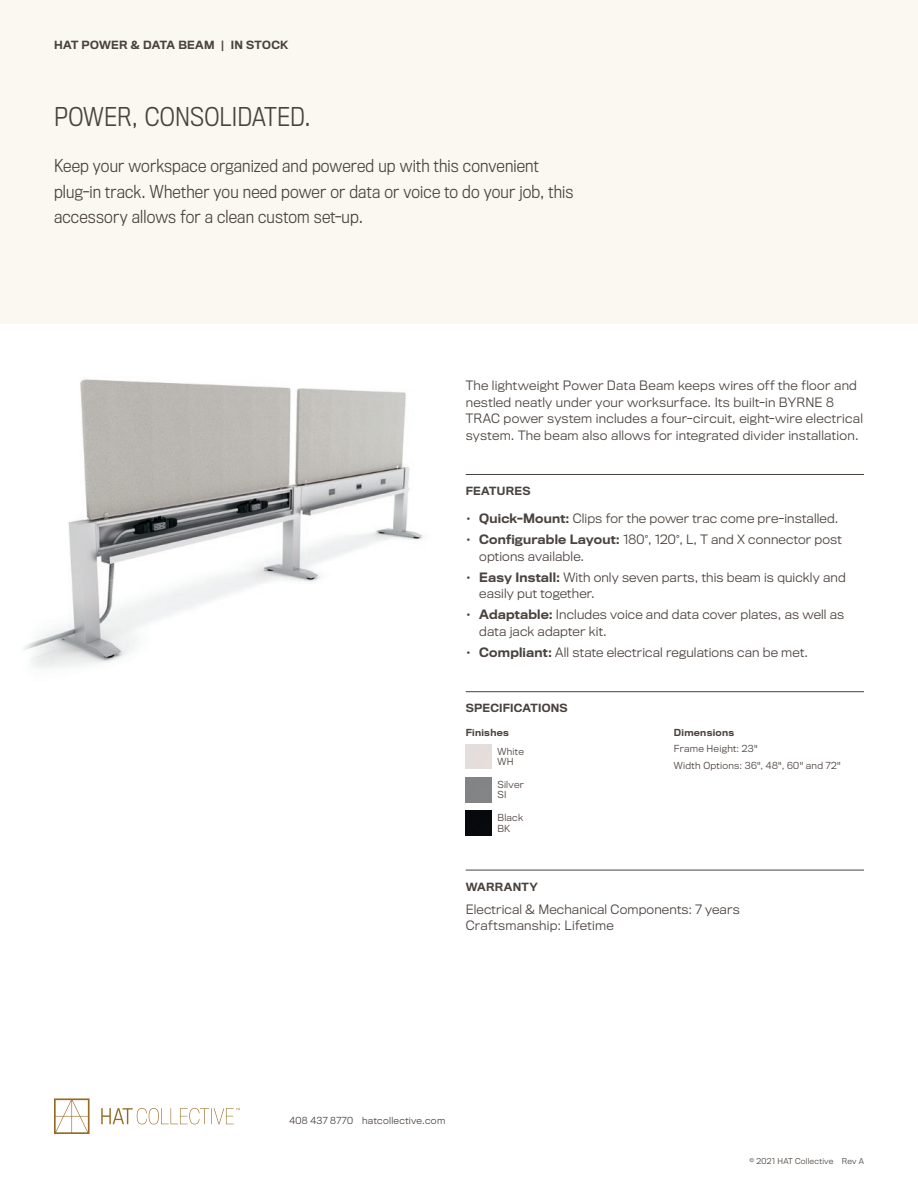
<style>
.page{position:relative;width:918px;height:1188px;background:#fff}
.page>*{position:absolute;margin:0;border:0;box-sizing:border-box;transform-origin:0 0}
.Intro_Header{font:300 24px "Titling Gothic FB Narrow";letter-spacing:.01em;color:#4a423e}
.Description_-_Main{font:300 16.5px/25.5px "Titling Gothic FB Narrow";letter-spacing:.01em;color:#4a423e}
.Body_-_Features{font:300 12px/16.5px "Titling Gothic FB";letter-spacing:.01em;color:#4a423e}
.Description_-_Short{font:300 12px/16.5px "Titling Gothic FB";letter-spacing:.02em;color:#4a423e}
.Body_-_Warranty{font:300 12px/16.5px "Titling Gothic FB";letter-spacing:.015em;color:#4a423e}
.Subhead{font:500 10.5px "Titling Gothic FB";letter-spacing:.02em;color:#4a423e}
.Product_Name_-_Small{font:500 10.5px "Titling Gothic FB";letter-spacing:.02em;color:#4a423e}
.Body_-_Specification{font:300 9px "Titling Gothic FB";letter-spacing:.035em;color:#4a423e}
.Contact_Info{font:300 9px "Titling Gothic FB";letter-spacing:.03em;color:#4a423e}
.Swatches{font:300 9px "Titling Gothic FB";letter-spacing:.03em;color:#4a423e}
.Body_-_Specification-2{font:500 9px "Titling Gothic FB";letter-spacing:.03em;color:#4a423e}
.t1{font:300 7.5px "Titling Gothic FB";letter-spacing:.03em;color:#4a423e}
.s1{font-weight:500}
</style>
<div class="page">
<div style="left:0;top:0;width:918px;height:324px;background:#fbf8f2"></div>
<hr style="left:466px;top:474px;width:398px;height:1px;background:#4a423e">
<hr style="left:466px;top:691px;width:398px;height:1px;background:#4a423e">
<img style="left:466px;top:810px;width:25px;height:25px">
<hr style="left:466px;top:870px;width:398px;height:1px;background:#4a423e">
<svg style="left:54px;top:1098px;width:36px;height:36px"></svg>
<svg style="left:101px;top:1108px;width:139px;height:16px"></svg>
<img style="left:24px;top:379px;width:400px;height:289px">
<p class="Product_Name_-_Small" style="left:54px;top:38px;width:236px">HAT POWER &amp; DATA BEAM | IN STOCK</p>
<p class="Intro_Header" style="left:54px;top:103px;width:258px">POWER, CONSOLIDATED.</p>
<p class="Description_-_Main" style="left:54px;top:153px;width:486px">Keep your workspace organized and powered up with this convenient</p>
<p class="Description_-_Main" style="left:54px;top:179px;width:521px">plug-in track. Whether you need power or data or voice to do your job, this accessory allows for a clean custom set-up.</p>
<p class="Description_-_Short" style="left:466px;top:377px;width:393px">The lightweight Power Data Beam keeps wires off the floor and</p>
<p class="Description_-_Short" style="left:466px;top:394px;width:399px">nestled neatly under your worksurface. Its built-in BYRNE 8<br>TRAC power system includes a four-circuit, eight-wire electrical</p>
<p class="Description_-_Short" style="left:466px;top:427px;width:394px">system. The beam also allows for integrated divider installation.</p>
<p class="Subhead" style="left:466px;top:485px;width:66px">FEATURES</p>
<p class="Body_-_Features" style="left:466px;top:510px;width:374px"><span class="s1">• Quick-Mount:</span> Clips for the power trac come pre-installed.</p>
<p class="Body_-_Features" style="left:479px;top:531px;width:364px;text-indent:-14px"><span class="s1">• Configurable Layout:</span> 180°, 120°, L, T and X connector post options available.</p>
<p class="Body_-_Features" style="left:479px;top:569px;width:368px;text-indent:-14px"><span class="s1">• Easy Install:</span> With only seven parts, this beam is quickly and easily put together.</p>
<p class="Body_-_Features" style="left:479px;top:606px;width:367px;text-indent:-14px"><span class="s1">• Adaptable:</span> Includes voice and data cover plates, as well as data jack adapter kit.</p>
<p class="Body_-_Features" style="left:466px;top:644px;width:344px"><span class="s1">• Compliant:</span> All state electrical regulations can be met.</p>
<p class="Subhead" style="left:466px;top:702px;width:104px">SPECIFICATIONS</p>
<p class="Body_-_Specification-2" style="left:466px;top:727px;width:45px">Finishes</p>
<p class="Swatches" style="left:497px;top:746px;width:28px">White</p>
<p class="Swatches" style="left:497px;top:757px;width:18px">WH</p>
<p class="Swatches" style="left:497px;top:779px;width:28px">Silver</p>
<p class="Swatches" style="left:497px;top:790px;width:11px">SI</p>
<p class="Swatches" style="left:497px;top:812px;width:27px">Black</p>
<p class="Swatches" style="left:497px;top:823px;width:14px">BK</p>
<p class="Body_-_Specification-2" style="left:674px;top:727px;width:62px">Dimensions</p>
<p class="Body_-_Specification" style="left:674px;top:743px;width:85px">Frame Height: 23"</p>
<p class="Body_-_Specification" style="left:674px;top:760px;width:168px">Width Options: 36", 48", 60" and 72"</p>
<p class="Subhead" style="left:466px;top:880px;width:74px">WARRANTY</p>
<p class="Body_-_Warranty" style="left:466px;top:901px;width:276px">Electrical &amp; Mechanical Components: 7 years<br>Craftsmanship: Lifetime</p>
<p class="Contact_Info" style="left:289px;top:1116px;width:157px">408 437 8770 hatcollective.com</p>
<p class="t1" style="left:750px;top:1157px;width:116px">© 2021 HAT Collective Rev A</p>
</div>
